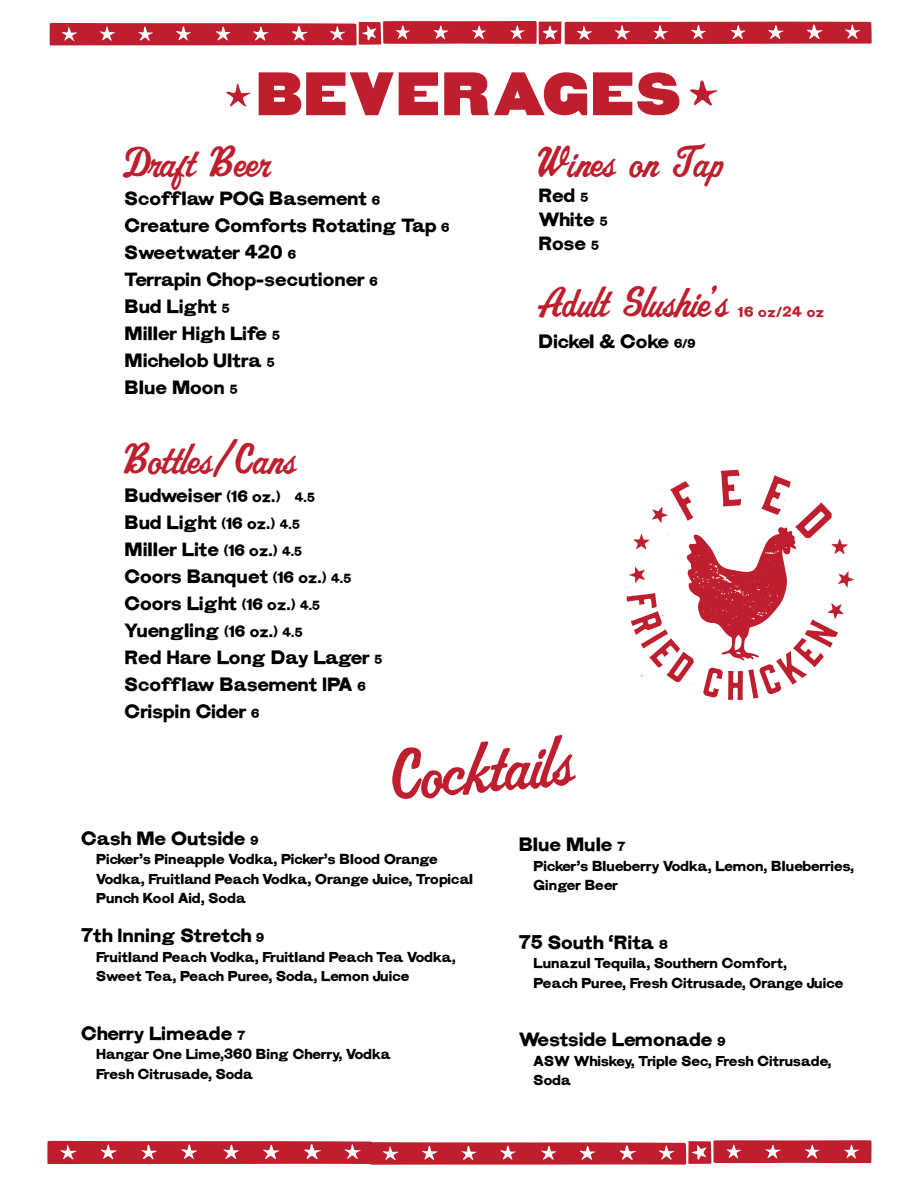
<style>
.page{position:relative;width:918px;height:1188px;background:#fff}
.page>*{position:absolute;margin:0;border:0;box-sizing:border-box;transform-origin:0 0}
.t1{font:31.8px "AZ Cut Script";letter-spacing:-.025em;color:#be1e2d}
.t2{font:25.95px/27px "Times Gothic HPLHS";letter-spacing:-.025em;color:#000}
.t3{font:19.5px/19.5px "Times Gothic HPLHS";letter-spacing:-.025em;color:#000}
.t4{font:19.5px "Times Gothic HPLHS";color:#be1e2d}
.s1{font-size:17.4px}
.s2{font-size:21.6px}
</style>
<div class="page">
<svg style="left:690px;top:80px;width:28px;height:26px"></svg>
<svg style="left:226px;top:83px;width:25px;height:24px"></svg>
<svg style="left:50px;top:21px;width:822px;height:24px"></svg>
<svg style="left:47px;top:1140px;width:825px;height:25px"></svg>
<svg style="left:259px;top:72px;width:179px;height:43px"></svg>
<svg style="left:444px;top:72px;width:143px;height:43px"></svg>
<svg style="left:593px;top:72px;width:86px;height:44px"></svg>
<svg style="left:392px;top:735px;width:184px;height:64px"></svg>
<svg style="left:624px;top:470px;width:230px;height:230px"></svg>
<p class="t1" style="left:124px;top:142px;width:147px">Draft Beer</p>
<p class="t2" style="left:124px;top:185px;width:327px">Scofflaw POG Basement <span class="s1">6<br></span>Creature Comforts Rotating Tap <span class="s1">6<br></span>Sweetwater 420 <span class="s1">6<br></span>Terrapin Chop-secutioner <span class="s1">6<br></span>Bud Light <span class="s1">5<br></span>Miller High Life <span class="s1">5<br></span>Michelob Ultra <span class="s1">5<br></span>Blue Moon <span class="s1">5</span></p>
<p class="t1" style="left:124px;top:439px;width:173px">Bottles/Cans</p>
<p class="t2" style="left:124px;top:482px;width:260px">Budweiser <span class="s2">(16 oz.)</span> <span class="s1">4.5<br></span>Bud Light <span class="s2">(16 oz.)</span> <span class="s1">4.5<br></span>Miller Lite <span class="s2">(16 oz.)</span> <span class="s1">4.5<br></span>Coors Banquet <span class="s2">(16 oz.)</span> <span class="s1">4.5<br></span>Coors Light <span class="s2">(16 oz.)</span> <span class="s1">4.5<br></span>Yuengling <span class="s2">(16 oz.)</span> <span class="s1">4.5<br></span>Red Hare Long Day Lager <span class="s1">5<br></span>Scofflaw Basement IPA <span class="s1">6<br></span>Crispin Cider <span class="s1">6</span></p>
<p class="t2" style="left:81px;top:824px;width:180px">Cash Me Outside <span class="s1">9</span></p>
<p class="t3" style="left:96px;top:849px;width:379px">Picker’s Pineapple Vodka, Picker’s Blood Orange<br>Vodka, Fruitland Peach Vodka, Orange Juice, Tropical<br>Punch Kool Aid, Soda</p>
<p class="t2" style="left:81px;top:922px;width:185px">7th Inning Stretch <span class="s1">9</span></p>
<p class="t3" style="left:96px;top:947px;width:362px">Fruitland Peach Vodka, Fruitland Peach Tea Vodka,<br>Sweet Tea, Peach Puree, Soda, Lemon Juice</p>
<p class="t2" style="left:81px;top:1019px;width:166px">Cherry Limeade <span class="s1">7</span></p>
<p class="t3" style="left:96px;top:1044px;width:297px">Hangar One Lime,360 Bing Cherry, Vodka<br>Fresh Citrusade, Soda</p>
<p class="t1" style="left:538px;top:142px;width:186px">Wines on Tap</p>
<p class="t2" style="left:538px;top:183px;width:71px;line-height:23.9px">Red <span class="s1">5<br></span>White <span class="s1">5<br></span>Rose <span class="s1">5</span></p>
<p class="t1" style="left:538px;top:281px;width:191px">Adult Slushie’s</p>
<p class="t2" style="left:538px;top:327px;width:159px">Dickel &amp; Coke <span class="s1">6/9</span></p>
<p class="t4" style="left:738px;top:302px;width:88px">16 oz/24 oz</p>
<p class="t2" style="left:518px;top:831px;width:109px">Blue Mule <span class="s1">7</span></p>
<p class="t3" style="left:533px;top:856px;width:322px">Picker’s Blueberry Vodka, Lemon, Blueberries,<br>Ginger Beer</p>
<p class="t2" style="left:518px;top:928px;width:151px">75 South ‘Rita <span class="s1">8</span></p>
<p class="t3" style="left:533px;top:953px;width:312px">Lunazul Tequila, Southern Comfort,<br>Peach Puree, Fresh Citrusade, Orange Juice</p>
<p class="t2" style="left:518px;top:1026px;width:209px">Westside Lemonade <span class="s1">9</span></p>
<p class="t3" style="left:533px;top:1051px;width:300px">ASW Whiskey, Triple Sec, Fresh Citrusade,<br>Soda</p>
</div>
